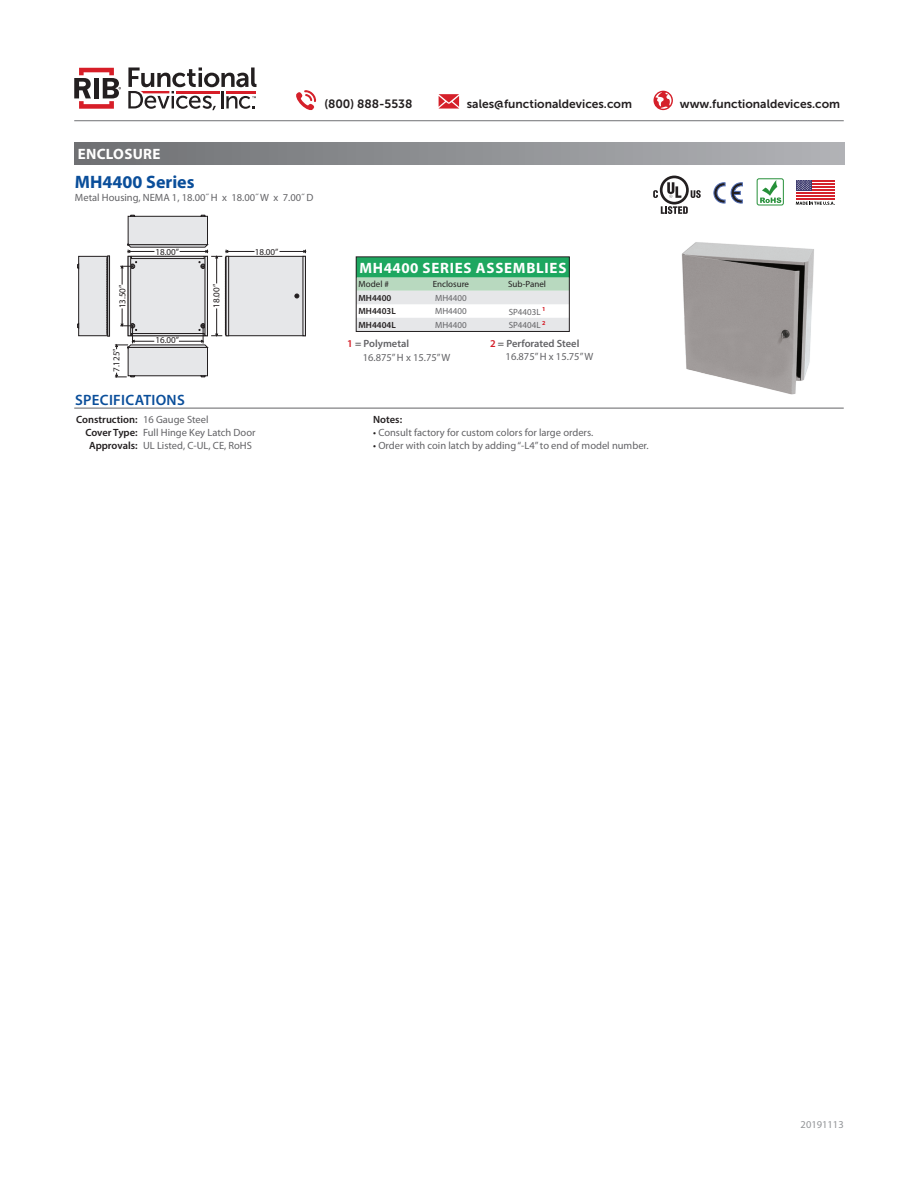
<style>
.page{position:relative;width:918px;height:1188px;background:#fff}
.page>*{position:absolute;margin:0;border:0;box-sizing:border-box;transform-origin:0 0}
.t1{font:700 18px "Myriad Pro";color:#0a4e9a}
.t2{font:700 15px "Myriad Pro";letter-spacing:.05em;color:#fff}
.t3{font:600 15px "Myriad Pro";letter-spacing:.02em;color:#0a4e9a}
.t4{font:700 15px "Myriad Pro";letter-spacing:.02em;color:#fff}
.t5{font:12px "Museo Sans 700";color:#231f20}
.t6{font:10.5px/13.5px "Myriad Pro";color:#636366}
.t7{font:600 10.5px "Myriad Pro";color:#231f20}
.t8{font:10.5px "Myriad Pro";color:#939598}
.t9{font:9.15px "Myriad Pro";color:#231f20}
.t10{font:9px "Myriad Pro";color:#636366}
.t11{font:9px "Myriad Pro";color:#231f20}
.t12{font:600 9px "Myriad Pro";color:#231f20}
.s1{font-weight:600;color:#d5202a}
.s2{color:#231f20}
.s3{font-weight:600}
</style>
<div class="page">
<hr style="left:74px;top:120px;width:770px;height:1px;background:#6f7073">
<svg style="left:296px;top:90px;width:20px;height:20px"></svg>
<svg style="left:654px;top:91px;width:19px;height:19px"></svg>
<svg style="left:439px;top:94px;width:20px;height:15px"></svg>
<svg style="left:128px;top:68px;width:129px;height:42px"></svg>
<svg style="left:74px;top:68px;width:47px;height:41px"></svg>
<img style="left:681px;top:242px;width:133px;height:153px">
<div style="left:79px;top:256px;width:31px;height:80px;background:#e6e7e9"></div>
<div style="left:79px;top:256px;width:31px;height:80px;border:1px solid #231f20"></div>
<div style="left:226px;top:256px;width:79px;height:80px;background:#e6e7e9"></div>
<div style="left:226px;top:256px;width:80px;height:80px;border:1px solid #231f20"></div>
<svg style="left:295px;top:294px;width:4px;height:4px"></svg>
<svg style="left:107px;top:257px;width:1px;height:78px"></svg>
<div style="left:303px;top:256px;width:3px;height:80px;border:1px solid #231f20"></div>
<div style="left:128px;top:216px;width:80px;height:29px;background:#e6e7e9"></div>
<div style="left:128px;top:216px;width:80px;height:29px;border:1px solid #231f20"></div>
<div style="left:128px;top:347px;width:80px;height:29px;background:#e6e7e9"></div>
<div style="left:128px;top:347px;width:80px;height:29px;border:1px solid #231f20"></div>
<div style="left:108px;top:256px;width:2px;height:80px;border:1px solid #231f20"></div>
<svg style="left:280px;top:250px;width:26px;height:3px"></svg>
<svg style="left:115px;top:373px;width:20px;height:5px"></svg>
<svg style="left:115px;top:244px;width:140px;height:105px"></svg>
<hr style="left:74px;top:408px;width:770px;height:1px;background:#636366">
<div style="left:356px;top:257px;width:214px;height:20px;background:#1ea760"></div>
<svg style="left:358px;top:277px;width:210px;height:53px"></svg>
<div style="left:356px;top:257px;width:214px;height:75px;border:1px solid #231f20"></div>
<div style="left:75px;top:143px;width:769px;height:22px;background:linear-gradient(to right,#6e7073,#b1b2b6)"></div>
<svg style="left:653px;top:176px;width:48px;height:38px"></svg>
<svg style="left:731px;top:183px;width:11px;height:20px"></svg>
<svg style="left:714px;top:183px;width:11px;height:20px"></svg>
<svg style="left:760px;top:180px;width:21px;height:23px"></svg>
<div style="left:757px;top:178px;width:27px;height:27px;border:1px solid #269039;border-radius:2px"></div>
<svg style="left:796px;top:202px;width:39px;height:3px"></svg>
<svg style="left:796px;top:181px;width:39px;height:18px"></svg>
<hr style="left:796px;top:180px;width:39px;height:1px;background:#d5202a">
<hr style="left:796px;top:183px;width:39px;height:2px;background:#d5202a">
<hr style="left:796px;top:186px;width:39px;height:2px;background:#d5202a">
<hr style="left:796px;top:189px;width:39px;height:2px;background:#d5202a">
<hr style="left:796px;top:192px;width:39px;height:2px;background:#d5202a">
<hr style="left:796px;top:196px;width:39px;height:1px;background:#d5202a">
<hr style="left:796px;top:199px;width:39px;height:1px;background:#d5202a">
<div style="left:796px;top:180px;width:15px;height:11px;background:#3c3a6e"></div>
<svg style="left:797px;top:180px;width:14px;height:10px"></svg>
<p class="t5" style="left:324px;top:98px;width:90px">(800) 888-5538</p>
<p class="t5" style="left:467px;top:98px;width:167px">sales@functionaldevices.com</p>
<p class="t5" style="left:680px;top:98px;width:162px">www.functionaldevices.com</p>
<p class="t4" style="left:78px;top:145px;width:84px">ENCLOSURE</p>
<p class="t1" style="left:75px;top:170px;width:121px">MH4400 Series</p>
<p class="t6" style="left:75px;top:190px;width:240px">Metal Housing, NEMA 1, 18.00˝ H x 18.00˝ W x 7.00˝ D</p>
<p class="t9" style="left:155px;top:246px;width:25px">18.00”</p>
<p class="t9" style="left:255px;top:246px;width:25px">18.00”</p>
<p class="t9" style="left:117px;top:308px;width:25px;rotate:-90deg">13.50”</p>
<p class="t9" style="left:211px;top:308px;width:25px;rotate:-90deg">18.00”</p>
<p class="t9" style="left:111px;top:372px;width:25px;rotate:-90deg">7.125”</p>
<p class="t9" style="left:155px;top:335px;width:25px">16.00”</p>
<p class="t3" style="left:75px;top:390px;width:111px">SPECIFICATIONS</p>
<p class="t6" style="left:143px;top:413px;width:67px">16 Gauge Steel</p>
<p class="t6" style="left:143px;top:426px;width:114px">Full Hinge Key Latch Door</p>
<p class="t6" style="left:143px;top:438px;width:110px">UL Listed, C-UL, CE, RoHS</p>
<p class="t7" style="left:76px;top:413px;width:63px">Construction:</p>
<p class="t7" style="left:85px;top:426px;width:54px">Cover Type:</p>
<p class="t7" style="left:89px;top:438px;width:50px">Approvals:</p>
<p class="t2" style="left:359px;top:258px;width:209px">MH4400 SERIES ASSEMBLIES</p>
<p class="t11" style="left:359px;top:279px;width:32px">Model #</p>
<p class="t11" style="left:433px;top:279px;width:38px">Enclosure</p>
<p class="t11" style="left:508px;top:279px;width:39px">Sub-Panel</p>
<p class="t12" style="left:359px;top:292px;width:34px">MH4400</p>
<p class="t10" style="left:435px;top:292px;width:33px">MH4400</p>
<p class="t12" style="left:359px;top:306px;width:39px">MH4403L</p>
<p class="t10" style="left:435px;top:306px;width:33px">MH4400</p>
<p class="t10" style="left:509px;top:306px;width:38px">SP4403L <sup>1</sup></p>
<p class="t12" style="left:359px;top:319px;width:39px">MH4404L</p>
<p class="t10" style="left:435px;top:319px;width:33px">MH4400</p>
<p class="t10" style="left:509px;top:320px;width:38px">SP4404L <sup>2</sup></p>
<p class="t6" style="left:363px;top:337px;width:89px;text-indent:-16px"><span class="s1">1</span> <span class="s2">=</span> <span class="s3">Polymetal<br></span>16.875” H x 15.75” W</p>
<p class="t6" style="left:506px;top:336px;width:89px;text-indent:-16px"><span class="s1">2</span> <span class="s2">=</span> <span class="s3">Perforated Steel<br></span>16.875” H x 15.75” W</p>
<p class="t7" style="left:373px;top:413px;width:30px">Notes:</p>
<p class="t6" style="left:373px;top:426px;width:222px"><span class="s2">•</span> Consult factory for custom colors for large orders.</p>
<p class="t6" style="left:373px;top:438px;width:277px"><span class="s2">•</span> Order with coin latch by adding “-L4” to end of model number.</p>
<p class="t8" style="left:801px;top:1118px;width:45px">20191113</p>
</div>
